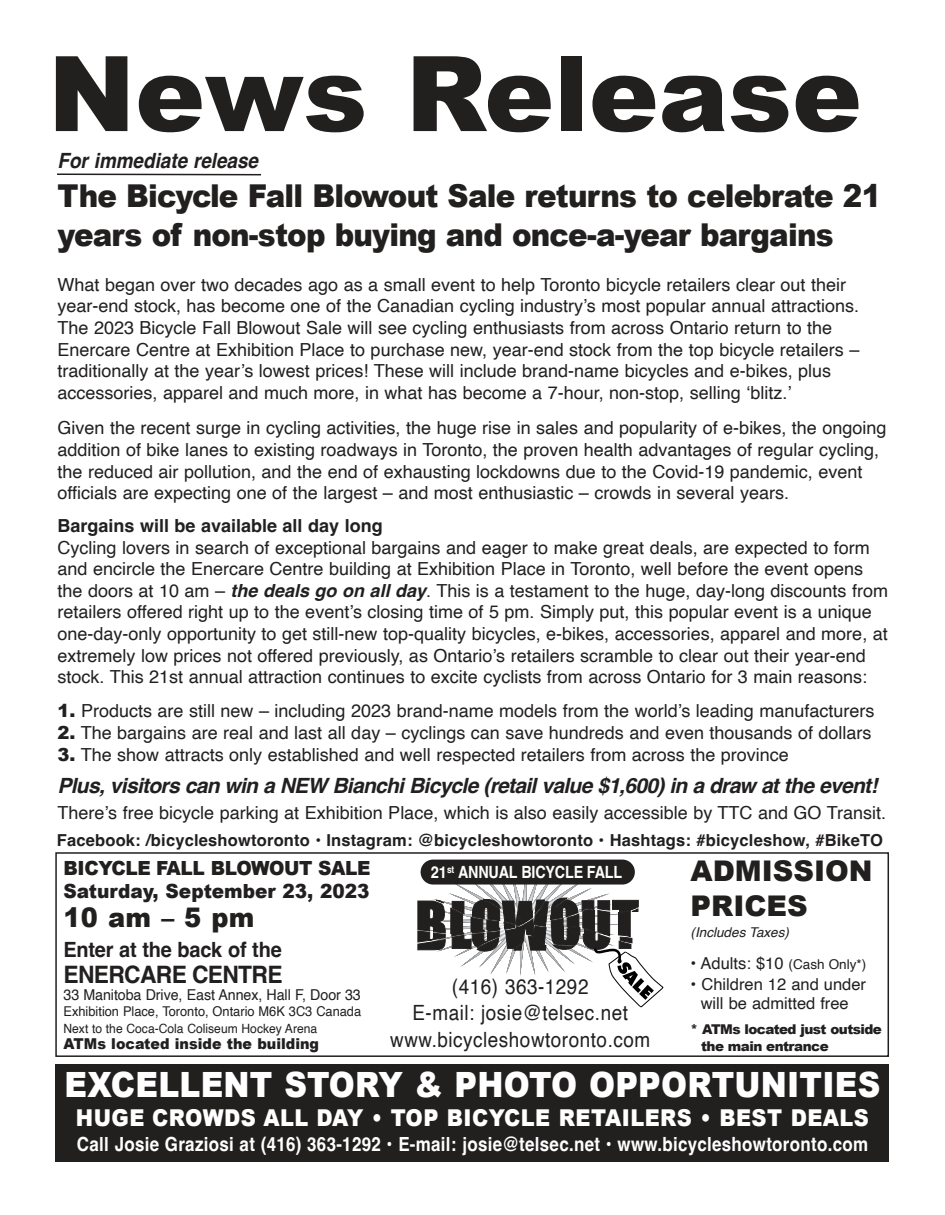
<style>
.page{position:relative;width:945px;height:1215px;background:#fff}
.page>*{position:absolute;margin:0;border:0;box-sizing:border-box;transform-origin:0 0}
.t1{font:900 104.55px "Arial";color:#221f1f}
.t2{font:900 34.8px "Arial";letter-spacing:.005em;color:#fff;scale:.9 1}
.t3{font:900 31.5px/39.3px "Arial";letter-spacing:-.025em;color:#221f1f;scale:.93 1}
.t4{font:900 28.5px/34.3px "Arial";color:#221f1f}
.t5{font:900 27px "Arial";color:#221f1f;scale:.95 1}
.t6{font:700 24px "Helvetica";letter-spacing:-.03em;color:#221f1f;scale:.95 1}
.t7{font:900 23.25px "Arial";letter-spacing:.02em;color:#fff;scale:.9 1}
.t8{font:italic 700 21px "Helvetica";letter-spacing:-.035em;color:#221f1f}
.t9{font:21px/26.4px "Helvetica";letter-spacing:.03em;color:#221f1f;text-align:center;scale:.9 1}
.t10{font:italic 700 21px "Helvetica";color:#221f1f;scale:.9 1}
.t11{font:700 21px "Helvetica";letter-spacing:-.01em;color:#221f1f;scale:.95 1}
.t12{font:700 19.5px "Helvetica";letter-spacing:.015em;color:#fff;scale:.87 1}
.t13{font:900 19.5px/23.4px "Arial";letter-spacing:-.015em;color:#221f1f;scale:.95 1}
.t14{font:18px/21.6px "Helvetica";color:#221f1f}
.t15{font:700 18px "Helvetica";color:#221f1f}
.t16{font:700 16.8px "Helvetica";letter-spacing:-.01em;color:#fff;scale:.85 1}
.t17{font:700 16.5px "Helvetica";letter-spacing:.01em;color:#221f1f}
.t18{font:16.5px/21.3px "Helvetica";color:#221f1f}
.t19{font:15px "Helvetica";letter-spacing:-.005em;color:#221f1f;scale:.95 1}
.t20{font:900 15px "Arial";color:#221f1f;scale:.95 1}
.t21{font:13.5px "Helvetica";color:#221f1f;scale:.95 1}
.t22{font:900 13.5px/16.5px "Arial";letter-spacing:-.04em;color:#221f1f}
.t23{font:italic 13.5px "Helvetica";color:#221f1f}
.t24{font:12.75px "Helvetica";color:#221f1f;scale:.95 1}
.s1{font-weight:700;font-style:italic}
.s2{font-family:"Arial";font-weight:900}
.s3{font-size:13.5px}
.s4{font-size:16.35px}
</style>
<div class="page">
<div style="left:55px;top:852px;width:834px;height:205px;border:2px solid #221f1f"></div>
<div style="left:56px;top:1064px;width:833px;height:97px;background:#221f1f"></div>
<svg style="left:57px;top:173px;width:204px;height:3px"></svg>
<svg style="left:418px;top:869px;width:246px;height:139px"></svg>
<div style="left:421px;top:860px;width:214px;height:25px;background:#221f1f;border-radius:12px"></div>
<h1 class="t1" style="left:48px;top:55px;width:815px">News Release</h1>
<p class="t10" style="left:58px;top:151px;width:224px">For immediate release</p>
<h3 class="t3" style="left:58px;top:179px;width:887px">The Bicycle Fall Blowout Sale returns to celebrate 21 years of non-stop buying and once-a-year bargains</h3>
<p class="t14" style="left:58px;top:275px;width:803px">What began over two decades ago as a small event to help Toronto bicycle retailers clear out their year-end stock, has become one of the Canadian cycling industryís most popular annual attractions.<br>The 2023 Bicycle Fall Blowout Sale will see cycling enthusiasts from across Ontario return to the Enercare Centre at Exhibition Place to purchase new, year-end stock from the top bicycle retailers ñ traditionally at the yearís lowest prices! These will include brand-name bicycles and e-bikes, plus accessories, apparel and much more, in what has become a 7-hour, non-stop, selling ëblitz.í</p>
<p class="t14" style="left:58px;top:419px;width:830px">Given the recent surge in cycling activities, the huge rise in sales and popularity of e-bikes, the ongoing addition of bike lanes to existing roadways in Toronto, the proven health advantages of regular cycling, the reduced air pollution, and the end of exhausting lockdowns due to the Covid-19 pandemic, event officials are expecting one of the largest ñ and most enthusiastic ñ crowds in several years.</p>
<p class="t15" style="left:58px;top:519px;width:327px">Bargains will be available all day long</p>
<p class="t14" style="left:58px;top:538px;width:832px">Cycling lovers in search of exceptional bargains and eager to make great deals, are expected to form and encircle the Enercare Centre building at Exhibition Place in Toronto, well before the event opens the doors at 10 am ñ <span class="s1">the deals go on all day</span>. This is a testament to the huge, day-long discounts from retailers offered right up to the eventís closing time of 5 pm. Simply put, this popular event is a unique one-day-only opportunity to get still-new top-quality bicycles, e-bikes, accessories, apparel and more, at extremely low prices not offered previously, as Ontarioís retailers scramble to clear out their year-end stock. This 21st annual attraction continues to excite cyclists from across Ontario for 3 main reasons:</p>
<p class="t14" style="left:58px;top:701px;width:819px"><span class="s2">1.</span> Products are still new ñ including 2023 brand-name models from the worldís leading manufacturers</p>
<p class="t14" style="left:58px;top:723px;width:816px"><span class="s2">2.</span> The bargains are real and last all day ñ cyclings can save hundreds and even thousands of dollars</p>
<p class="t14" style="left:58px;top:745px;width:733px"><span class="s2">3.</span> The show attracts only established and well respected retailers from across the province</p>
<p class="t8" style="left:58px;top:777px;width:821px">Plus, visitors can win a NEW Bianchi Bicycle (retail value $1,600) in a draw at the event!</p>
<p class="t14" style="left:58px;top:803px;width:830px">Thereís free bicycle parking at Exhibition Place, which is also easily accessible by TTC and GO Transit.</p>
<p class="t17" style="left:57px;top:834px;width:828px">Facebook: /bicycleshowtoronto ï Instagram: @bicycleshowtoronto ï Hashtags: #bicycleshow, #BikeTO</p>
<h3 class="t4" style="left:691px;top:857px;width:184px">ADMISSION<br>PRICES</h3>
<p class="t23" style="left:691px;top:927px;width:100px">(Includes Taxes)</p>
<p class="t18" style="left:691px;top:954px;width:177px">ï Adults: $10 <span class="s3">(Cash Only*) </span>ï Children 12 and under</p>
<p class="t18" style="left:701px;top:993px;width:150px">will be admitted free</p>
<p class="t22" style="left:701px;top:1023px;width:182px;text-indent:-11px">* ATMs located just outside the main entrance</p>
<h2 class="t2" style="left:65px;top:1071px;width:908px">EXCELLENT STORY &amp; PHOTO OPPORTUNITIES</h2>
<p class="t7" style="left:76px;top:1109px;width:883px">HUGE CROWDS ALL DAY ï TOP BICYCLE RETAILERS ï BEST DEALS</p>
<p class="t12" style="left:77px;top:1137px;width:911px">Call Josie Graziosi at (416) 363-1292 ï E-mail: josie@telsec.net ï www.bicycleshowtoronto.com</p>
<p class="t13" style="left:64px;top:858px;width:325px">BICYCLE FALL BLOWOUT SALE<br>Saturday, September 23, 2023</p>
<h3 class="t5" style="left:64px;top:907px;width:203px">10 am ñ 5 pm</h3>
<p class="t11" style="left:64px;top:942px;width:231px">Enter at the back of the</p>
<h3 class="t6" style="left:64px;top:965px;width:232px">ENERCARE CENTRE</h3>
<p class="t19" style="left:64px;top:988px;width:315px">33 Manitoba Drive, East Annex, Hall F, Door 33</p>
<p class="t21" style="left:64px;top:1006px;width:315px">Exhibition Place, Toronto, Ontario M6K 3C3 Canada</p>
<p class="t24" style="left:64px;top:1023px;width:269px">Next to the Coca-Cola Coliseum Hockey Arena</p>
<p class="t20" style="left:64px;top:1038px;width:271px">ATMs located inside the building</p>
<p class="t16" style="left:431px;top:865px;width:227px"><span class="s4">21</span><sup>st</sup> ANNUAL BICYCLE FALL</p>
<p class="t9" style="left:390px;top:975px;width:290px">(416) 363-1292<br>E-mail: josie@telsec.net www.bicycleshowtoronto.com</p>
</div>
